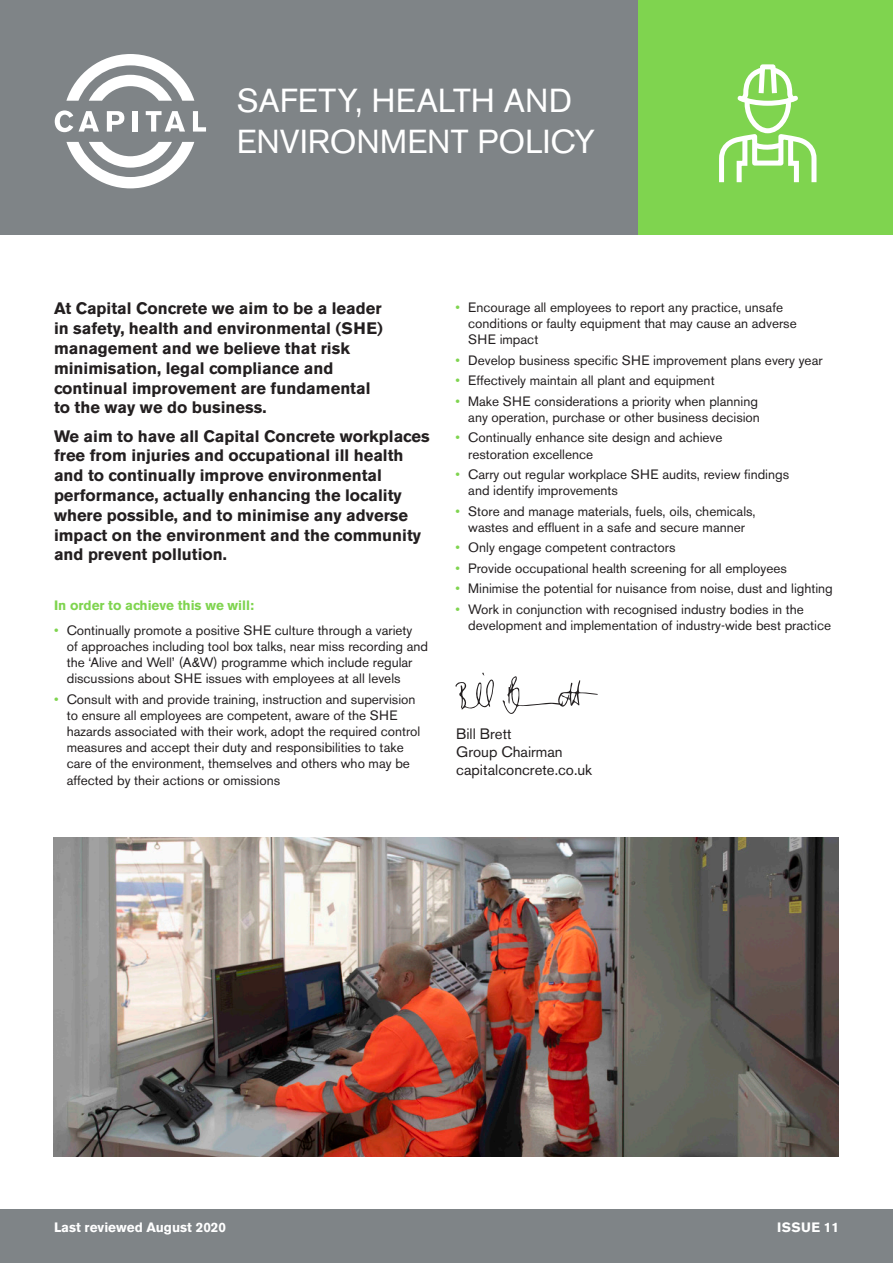
<style>
.page{position:relative;width:893px;height:1263px;background:#fff}
.page>*{position:absolute;margin:0;border:0;box-sizing:border-box;transform-origin:0 0}
.Main_header{font:33px/40.5px "Akzidenz Grotesk BE";letter-spacing:.005em;color:#fff}
.Lead_bold_text{font:700 16.5px/19.8px "Akzidenz Grotesk BE";color:#231f20}
.t1{font:15px "Akzidenz Grotesk BE";color:#231f20}
.Bullet_points{font:13.5px/16.2px "Akzidenz Grotesk BE";color:#231f20}
.t2{font:700 13.5px "Akzidenz Grotesk BE";color:#fff}
.Sub-head{font:700 13.5px "Akzidenz Grotesk BE";color:#7fd44f}
.s1{color:#7fd44f}
</style>
<div class="page">
<div style="left:0;top:1209px;width:893px;height:54px;background:#7f8487"></div>
<div style="left:0;top:0;width:638px;height:235px;background:#7f8487"></div>
<div style="left:638px;top:0;width:255px;height:235px;background:#7fd44f"></div>
<svg style="left:55px;top:110px;width:18px;height:22px"></svg>
<svg style="left:66px;top:54px;width:128px;height:47px"></svg>
<svg style="left:66px;top:142px;width:128px;height:46px"></svg>
<svg style="left:79px;top:111px;width:20px;height:21px"></svg>
<svg style="left:107px;top:111px;width:17px;height:21px"></svg>
<div style="left:133px;top:111px;width:5px;height:21px;background:#fff"></div>
<svg style="left:146px;top:111px;width:39px;height:21px"></svg>
<svg style="left:193px;top:111px;width:13px;height:21px"></svg>
<svg style="left:719px;top:64px;width:98px;height:119px"></svg>
<img style="left:54px;top:838px;width:785px;height:319px">
<svg style="left:502px;top:676px;width:96px;height:38px"></svg>
<svg style="left:455px;top:672px;width:39px;height:38px"></svg>
<p class="Main_header" style="left:237px;top:81px;width:360px">SAFETY, HEALTH AND<br>ENVIRONMENT POLICY</p>
<p class="Lead_bold_text" style="left:54px;top:299px;width:330px">At Capital Concrete we aim to be a leader in safety, health and environmental (SHE) management and we believe that risk minimisation, legal compliance and continual improvement are fundamental to the way we do business.</p>
<p class="Lead_bold_text" style="left:54px;top:426px;width:377px">We aim to have all Capital Concrete workplaces free from injuries and occupational ill health and to continually improve environmental performance, actually enhancing the locality where possible, and to minimise any adverse impact on the environment and the community and prevent pollution.</p>
<p class="Sub-head" style="left:54px;top:597px;width:202px">In order to achieve this we will:</p>
<p class="Bullet_points" style="left:67px;top:622px;width:363px;text-indent:-13px"><span class="s1">•</span> Continually promote a positive SHE culture through a variety<br>of approaches including tool box talks, near miss recording and the ‘Alive and Well’ (A&amp;W) programme which include regular discussions about SHE issues with employees at all levels</p>
<p class="Bullet_points" style="left:67px;top:691px;width:355px;text-indent:-13px"><span class="s1">•</span> Consult with and provide training, instruction and supervision to ensure all employees are competent, aware of the SHE hazards associated with their work, adopt the required control measures and accept their duty and responsibilities to take care of the environment, themselves and others who may be affected by their actions or omissions</p>
<p class="Bullet_points" style="left:468px;top:299px;width:330px;text-indent:-13px"><span class="s1">•</span> Encourage all employees to report any practice, unsafe conditions or faulty equipment that may cause an adverse<br>SHE impact</p>
<p class="Bullet_points" style="left:455px;top:352px;width:369px"><span class="s1">•</span> Develop business specific SHE improvement plans every year</p>
<p class="Bullet_points" style="left:455px;top:373px;width:261px"><span class="s1">•</span> Effectively maintain all plant and equipment</p>
<p class="Bullet_points" style="left:455px;top:393px;width:306px;text-align:right"><span class="s1">•</span> Make SHE considerations a priority when planning any operation, purchase or other business decision</p>
<p class="Bullet_points" style="left:468px;top:430px;width:256px;text-indent:-13px"><span class="s1">•</span> Continually enhance site design and achieve restoration excellence</p>
<p class="Bullet_points" style="left:468px;top:466px;width:322px;text-indent:-13px"><span class="s1">•</span> Carry out regular workplace SHE audits, review findings and identify improvements</p>
<p class="Bullet_points" style="left:455px;top:503px;width:302px;text-align:center"><span class="s1">•</span> Store and manage materials, fuels, oils, chemicals, wastes and effluent in a safe and secure manner</p>
<p class="Bullet_points" style="left:455px;top:540px;width:222px"><span class="s1">•</span> Only engage competent contractors</p>
<p class="Bullet_points" style="left:455px;top:560px;width:333px"><span class="s1">•</span> Provide occupational health screening for all employees</p>
<p class="Bullet_points" style="left:455px;top:580px;width:379px"><span class="s1">•</span> Minimise the potential for nuisance from noise, dust and lighting</p>
<p class="Bullet_points" style="left:468px;top:601px;width:364px;text-indent:-13px"><span class="s1">•</span> Work in conjunction with recognised industry bodies in the development and implementation of industry-wide best practice</p>
<p class="t1" style="left:456px;top:724px;width:57px">Bill Brett</p>
<p class="t1" style="left:456px;top:742px;width:108px">Group Chairman</p>
<p class="t1" style="left:456px;top:760px;width:137px">capitalconcrete.co.uk</p>
<p class="t2" style="left:54px;top:1220px;width:174px">Last reviewed August 2020</p>
<p class="t2" style="left:777px;top:1220px;width:63px">ISSUE 11</p>
</div>
